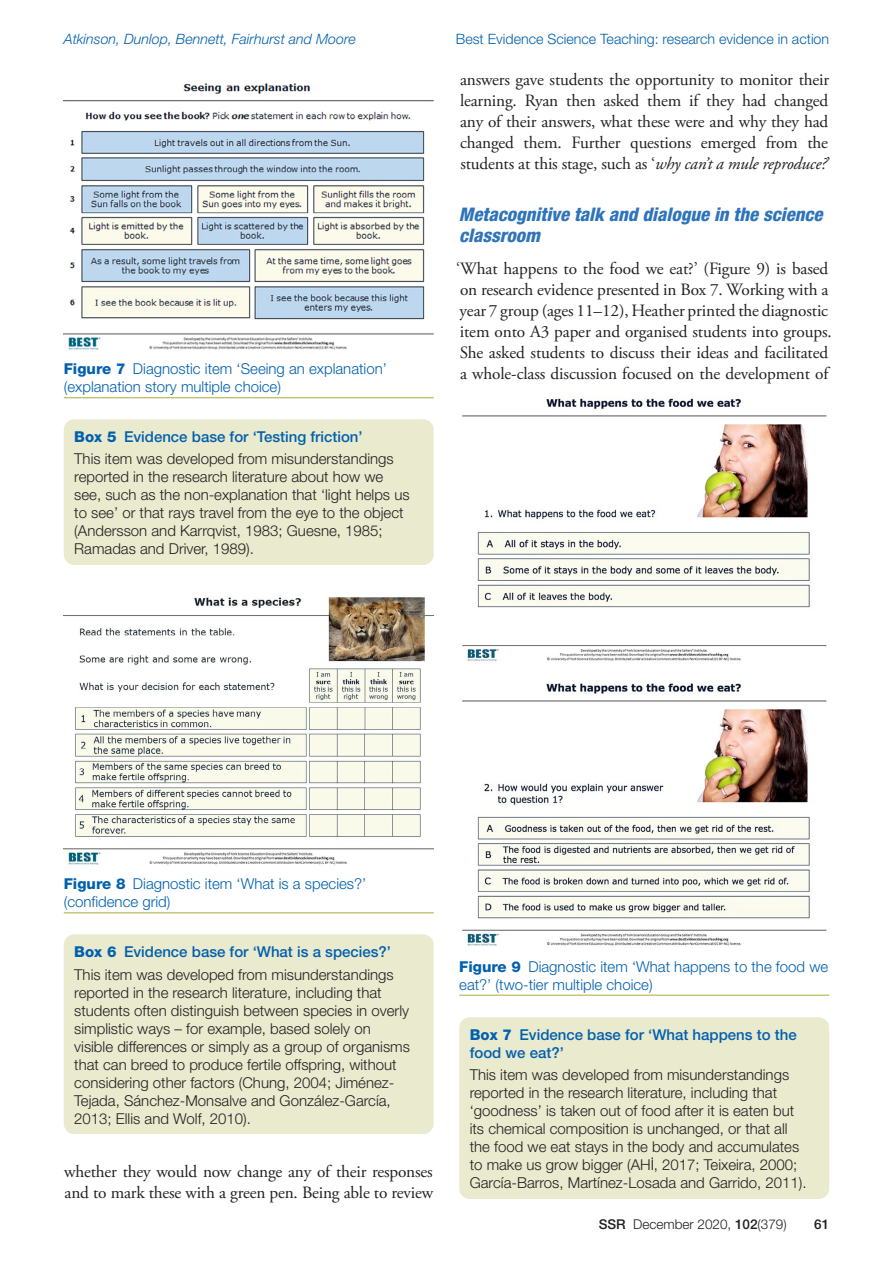
<style>
.page{position:relative;width:893px;height:1263px;background:#fff}
.page>*{position:absolute;margin:0;border:0;box-sizing:border-box;transform-origin:0 0}
.CH_B_head{font:italic 800 condensed 18.75px/21px "Helvetica Neue LT Std";color:#2f74ba}
.CH_body_tx{font:17.25px/21px "Adobe Garamond Pro";letter-spacing:-.01em;color:#231f20}
.CH_body_tx_first{font:17.25px/21px "Adobe Garamond Pro";letter-spacing:-.005em;color:#231f20}
.CH_box_text{font:300 15px/18px "Helvetica Neue LT Std";color:#231f20}
.CH_figure_caption{font:300 15px/18px "Helvetica Neue LT Std";color:#0160ae}
.CH_box_head{font:500 15px/18px "Helvetica Neue LT Std";color:#0160ae}
.CH_running_head_rect{font:300 14.25px "Helvetica Neue LT Std";color:#0160ae}
.CH_running_head_rect-2{font:italic 300 14.25px "Helvetica Neue LT Std";color:#0160ae}
.t1{font:300 13.5px "Helvetica Neue LT Std";color:#231f20}
.t2{font:500 13.5px "Helvetica Neue LT Std";color:#231f20}
.s1{font-weight:800}
.s2{font-style:italic}
.s3{font-family:"Arial Narrow";font-weight:400;font-size:14.25px}
.s4{font-weight:500}
</style>
<div class="page">
<img style="left:64px;top:83px;width:370px;height:267px">
<hr style="left:64px;top:397px;width:370px;height:1px;background:#a9ab38">
<img style="left:64px;top:596px;width:370px;height:269px">
<hr style="left:64px;top:912px;width:370px;height:1px;background:#a9ab38">
<div style="left:64px;top:419px;width:370px;height:146px;background:#eaeacf;border-radius:11px"></div>
<div style="left:64px;top:934px;width:370px;height:200px;background:#eaeacf;border-radius:11px"></div>
<img style="left:462px;top:398px;width:365px;height:264px">
<hr style="left:459px;top:995px;width:370px;height:1px;background:#a9ab38">
<img style="left:462px;top:683px;width:365px;height:263px">
<div style="left:459px;top:1017px;width:370px;height:182px;background:#eaeacf;border-radius:11px"></div>
<p class="CH_running_head_rect-2" style="left:64px;top:31px;width:294px">Atkinson, Dunlop, Bennett, Fairhurst and Moore</p>
<p class="CH_running_head_rect" style="left:456px;top:30px;width:375px">Best Evidence Science Teaching: research evidence in action</p>
<p class="CH_figure_caption" style="left:64px;top:359px;width:325px"><span class="s1">Figure 7</span> Diagnostic item ‘Seeing an explanation’ (explanation story multiple choice)</p>
<p class="CH_box_head" style="left:74px;top:427px;width:290px"><span class="s1">Box 5</span> Evidence base for ‘Testing friction’</p>
<p class="CH_box_text" style="left:74px;top:450px;width:337px">This item was developed from misunderstandings reported in the research literature about how we see, such as the non-explanation that ‘light helps us to see’ or that rays travel from the eye to the object (Andersson and Karrqvist, 1983; Guesne, 1985; Ramadas and Driver, 1989).</p>
<p class="CH_body_tx" style="left:460px;top:69px;width:372px">answers gave students the opportunity to monitor their learning. Ryan then asked them if they had changed any of their answers, what these were and why they had changed them. Further questions emerged from the students at this stage, such as ‘<span class="s2">why can’t a mule reproduce?</span>’</p>
<p class="CH_B_head" style="left:459px;top:204px;width:365px">Metacognitive talk and dialogue in the science classroom</p>
<p class="CH_body_tx_first" style="left:456px;top:258px;width:377px">‘What happens to the food we eat?’ (Figure 9) is based on research evidence presented in Box 7. Working with a year 7 group (ages 11–12), Heather printed the diagnostic item onto A3 paper and organised students into groups.<br>She asked students to discuss their ideas and facilitated a whole-class discussion focused on the development of</p>
<p class="CH_figure_caption" style="left:64px;top:874px;width:304px"><span class="s1">Figure 8</span> Diagnostic item ‘What is a species?’ (confidence grid)</p>
<p class="CH_box_head" style="left:74px;top:942px;width:318px"><span class="s1">Box 6</span> Evidence base for ‘What is a species?’</p>
<p class="CH_box_text" style="left:74px;top:965px;width:337px">This item was developed from misunderstandings reported in the research literature, including that students often distinguish between species in overly simplistic ways – for example, based solely on visible differences or simply as a group of organisms that can breed to produce fertile offspring, without considering other factors (Chung, 2004; Jiménez-Tejada, Sánchez-Monsalve and González-García, 2013; Ellis and Wolf, 2010).</p>
<p class="CH_figure_caption" style="left:459px;top:957px;width:370px"><span class="s1">Figure 9</span> Diagnostic item ‘What happens to the food we eat?’ (two-tier multiple choice)</p>
<p class="CH_box_head" style="left:470px;top:1025px;width:329px"><span class="s1">Box 7</span> Evidence base for ‘What happens to the food we eat?’</p>
<p class="CH_box_text" style="left:470px;top:1066px;width:338px">This item was developed from misunderstandings reported in the research literature, including that ‘goodness’ is taken out of food after it is eaten but its chemical composition is unchanged, or that all the food we eat stays in the body and accumulates to make us grow bigger (AH<span class="s3">İ</span>, 2017; Teixeira, 2000; García-Barros, Martínez-Losada and Garrido, 2011).</p>
<p class="CH_body_tx" style="left:64px;top:1161px;width:370px">whether they would now change any of their responses and to mark these with a green pen. Being able to review</p>
<p class="t1" style="left:599px;top:1216px;width:189px"><span class="s4">SSR</span> December 2020, <span class="s4">102</span>(379)</p>
<p class="t2" style="left:814px;top:1216px;width:17px">61</p>
</div>
